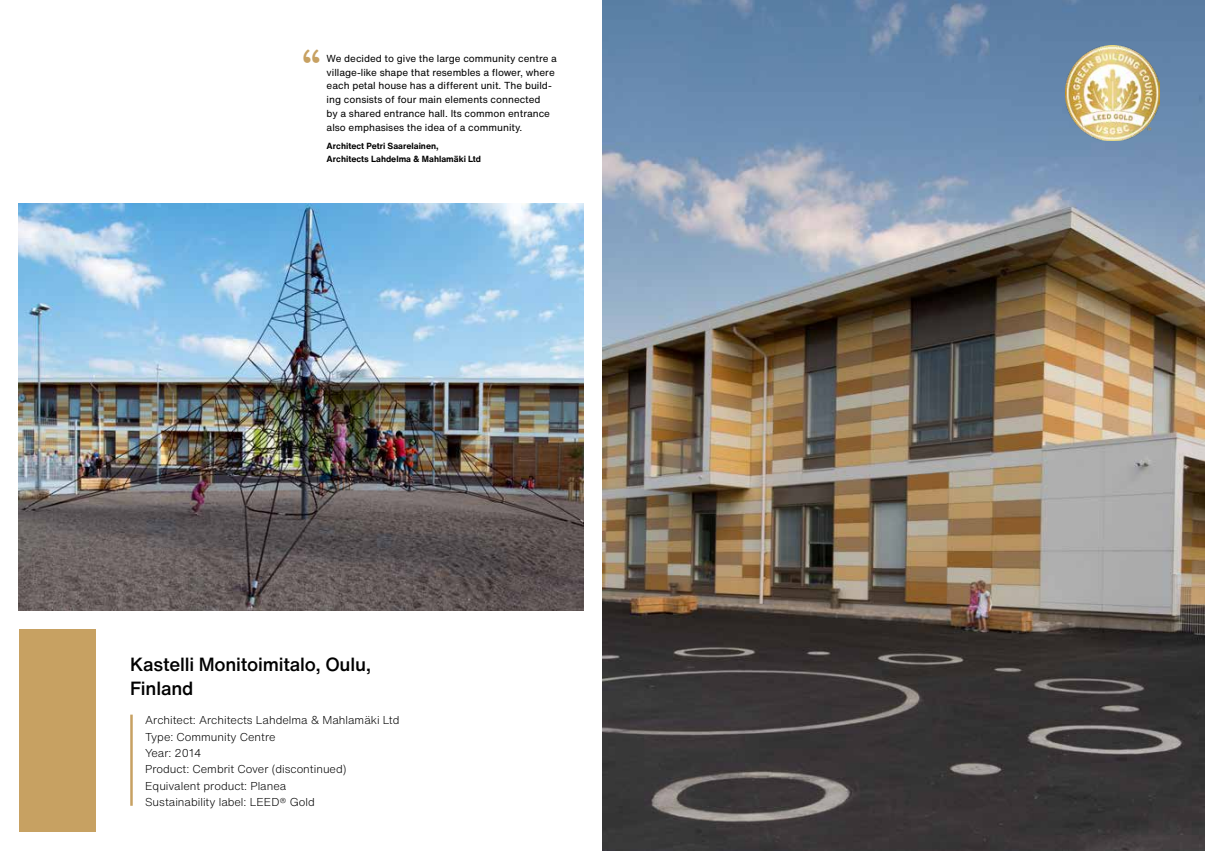
<style>
.page{position:relative;width:1205px;height:851px;background:#fff}
.page>*{position:absolute;margin:0;border:0;box-sizing:border-box;transform-origin:0 0}
.t1{font:700 45.88px "Brandon Grotesque";color:#c7a162}
.t2{font:500 18.75px/23.8px "Helvetica Now Text";letter-spacing:-.01em;color:#000}
.t3{font:300 11.25px/16.2px "Helvetica Now Text";color:#000}
.t4{font:10px/13.8px "Helvetica Now Text";color:#000}
.t5{font:700 8.75px/12.5px "Helvetica Now Text";color:#000}
</style>
<div class="page">
<hr style="left:130px;top:714px;width:3px;height:91px;background:#c7a162">
<img style="left:19px;top:204px;width:564px;height:406px">
<div style="left:19px;top:629px;width:77px;height:202px;background:#c7a162"></div>
<img style="left:602px;top:0;width:603px;height:850px">
<img style="left:1065px;top:45px;width:95px;height:95px">
<h1 class="t1" style="left:302px;top:34px;width:19px">“</h1>
<p class="t4" style="left:327px;top:51px;width:232px">We decided to give the large community centre a village-like shape that resembles a flower, where each petal house has a different unit. The build&shy;ing consists of four main elements connected<br>by a shared entrance hall. Its common entrance also emphasises the idea of a community.</p>
<p class="t5" style="left:327px;top:140px;width:156px">Architect Petri Saarelainen,<br>Architects Lahdelma &amp; Mahlamäki Ltd</p>
<h2 class="t2" style="left:130px;top:653px;width:243px">Kastelli Monitoimitalo, Oulu,<br>Finland</h2>
<p class="t3" style="left:145px;top:712px;width:256px">Architect: Architects Lahdelma &amp; Mahlamäki Ltd<br>Type: Community Centre<br>Year: 2014<br>Product: Cembrit Cover (discontinued)<br>Equivalent product: Planea<br>Sustainability label: LEED® Gold</p>
</div>
